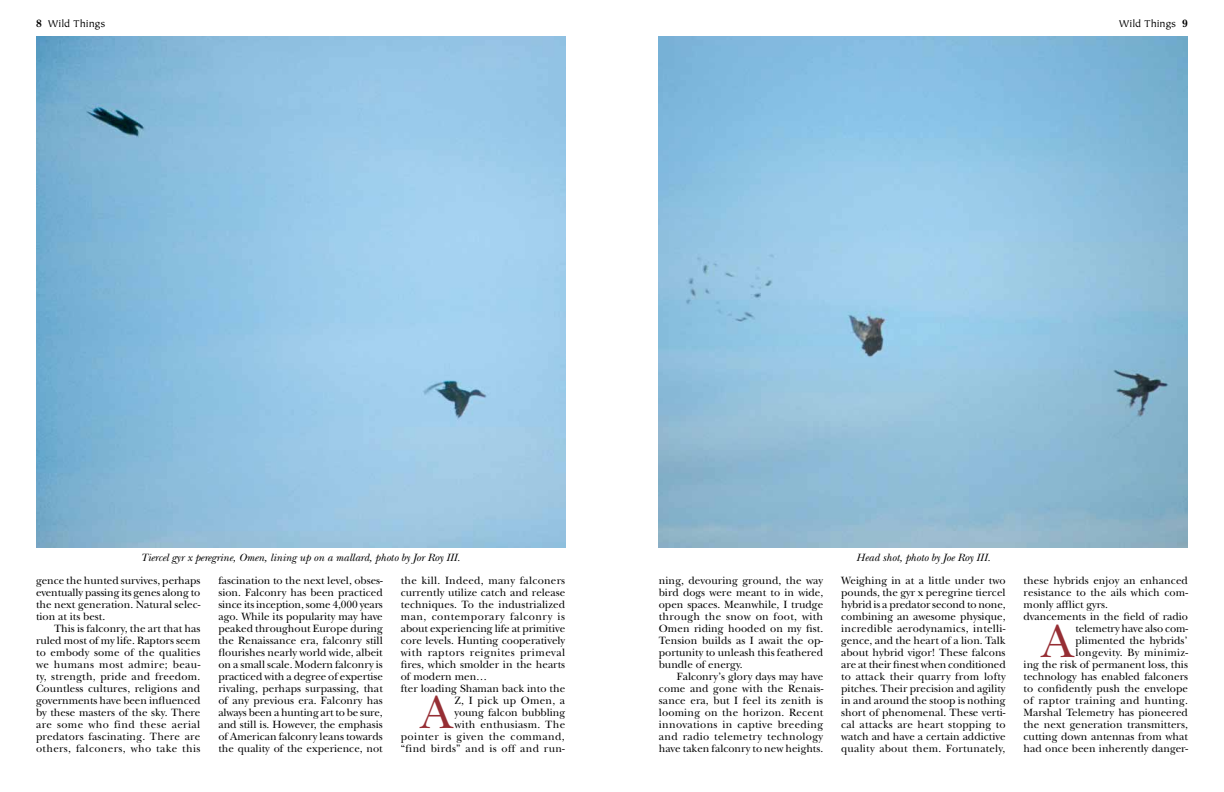
<style>
.page{position:relative;width:1224px;height:792px;background:#fff}
.page>*{position:absolute;margin:0;border:0;box-sizing:border-box;transform-origin:0 0}
.t1{font:48px "New Baskerville";color:#962e34}
.t2{font:11px/12px "New Baskerville";color:#000;text-align:justify}
.t3{font:11px/12px "New Baskerville";letter-spacing:.025em;color:#000;text-align:right}
.t4{font:italic 11px "New Baskerville";color:#000}
.t5{font:11px "Tiepolo";color:#000}
.s1{font-family:"New Baskerville";font-weight:700}
</style>
<div class="page">
<img style="left:659px;top:36px;width:529px;height:511px">
<img style="left:36px;top:36px;width:529px;height:511px">
<p class="t5" style="left:36px;top:18px;width:71px"><span class="s1">8</span> Wild Things</p>
<p class="t5" style="left:1119px;top:18px;width:71px">Wild Things <span class="s1">9</span></p>
<p class="t4" style="left:141px;top:551px;width:321px">Tiercel gyr x peregrine, Omen, lining up on a mallard, photo by Jor Roy III.</p>
<p class="t4" style="left:856px;top:551px;width:136px">Head shot, photo by Joe Roy III.</p>
<p class="t2" style="left:36px;top:575px;width:166px">gence the hunted survives, perhaps eventually passing its genes along to the next generation. Natural selec&shy;tion at its best.</p>
<p class="t2" style="left:36px;top:622px;width:166px;text-indent:18px">This is falconry, the art that has ruled most of my life. Raptors seem to embody some of the qualities we humans most admire; beau&shy;ty, strength, pride and freedom.<br>Countless cultures, religions and governments have been influenced by these masters of the sky. There are some who find these aerial predators fascinating. There are others, falconers, who take this</p>
<p class="t2" style="left:218px;top:575px;width:166px">fascination to the next level, obses&shy;sion. Falconry has been practiced since its inception, some 4,000 years ago. While its popularity may have peaked throughout Europe during the Renaissance era, falconry still flourishes nearly world wide, albeit on a small scale. Modern falconry is practiced with a degree of expertise rivaling, perhaps surpassing, that of any previous era. Falconry has always been a hunting art to be sure, and still is. However, the emphasis of American falconry leans towards the quality of the experience, not</p>
<p class="t2" style="left:401px;top:575px;width:166px;text-align:left">the kill. Indeed, many falconers currently utilize catch and release techniques. To the industrialized man, contemporary falconry is about experiencing life at primitive core levels. Hunting cooperatively with raptors reignites primeval fires, which smolder in the hearts of modern men…<br>fter loading Shaman back into the</p>
<p class="t2" style="left:659px;top:575px;width:166px">ning, devouring ground, the way bird dogs were meant to in wide, open spaces. Meanwhile, I trudge through the snow on foot, with Omen riding hooded on my fist.<br>Tension builds as I await the op&shy;portunity to unleash this feathered bundle of energy.</p>
<p class="t2" style="left:659px;top:670px;width:166px;text-indent:18px">Falconry’s glory days may have come and gone with the Renais&shy;sance era, but I feel its zenith is looming on the horizon. Recent innovations in captive breeding and radio telemetry technology have taken falconry to new heights.</p>
<h1 class="t1" style="left:421px;top:685px;width:33px">A</h1>
<p class="t3" style="left:401px;top:695px;width:166px">Z, I pick up Omen, a<br>young falcon bubbling<br>with enthusiasm. The<br>pointer is given the command, “find birds” and is off and run-</p>
<p class="t2" style="left:841px;top:575px;width:166px">Weighing in at a little under two pounds, the gyr x peregrine tiercel hybrid is a predator second to none, combining an awesome physique, incredible aerodynamics, intelli&shy;gence, and the heart of a lion. Talk about hybrid vigor! These falcons are at their finest when conditioned to attack their quarry from lofty pitches. Their precision and agility in and around the stoop is nothing short of phenomenal. These verti&shy;cal attacks are heart stopping to watch and have a certain addictive quality about them. Fortunately,</p>
<p class="t2" style="left:1024px;top:575px;width:166px;text-align:left">these hybrids enjoy an enhanced resistance to the ails which com&shy;monly afflict gyrs.<br>dvancements in the field of radio</p>
<h1 class="t1" style="left:1042px;top:613px;width:33px">A</h1>
<p class="t2" style="left:1024px;top:623px;width:166px;text-align:right">telemetry have also com&shy;plimented the hybrids’<br>longevity. By minimiz-<br>ing the risk of permanent loss, this technology has enabled falconers to confidently push the envelope of raptor training and hunting.<br>Marshal Telemetry has pioneered the next generation transmitters, cutting down antennas from what had once been inherently danger-</p>
</div>
